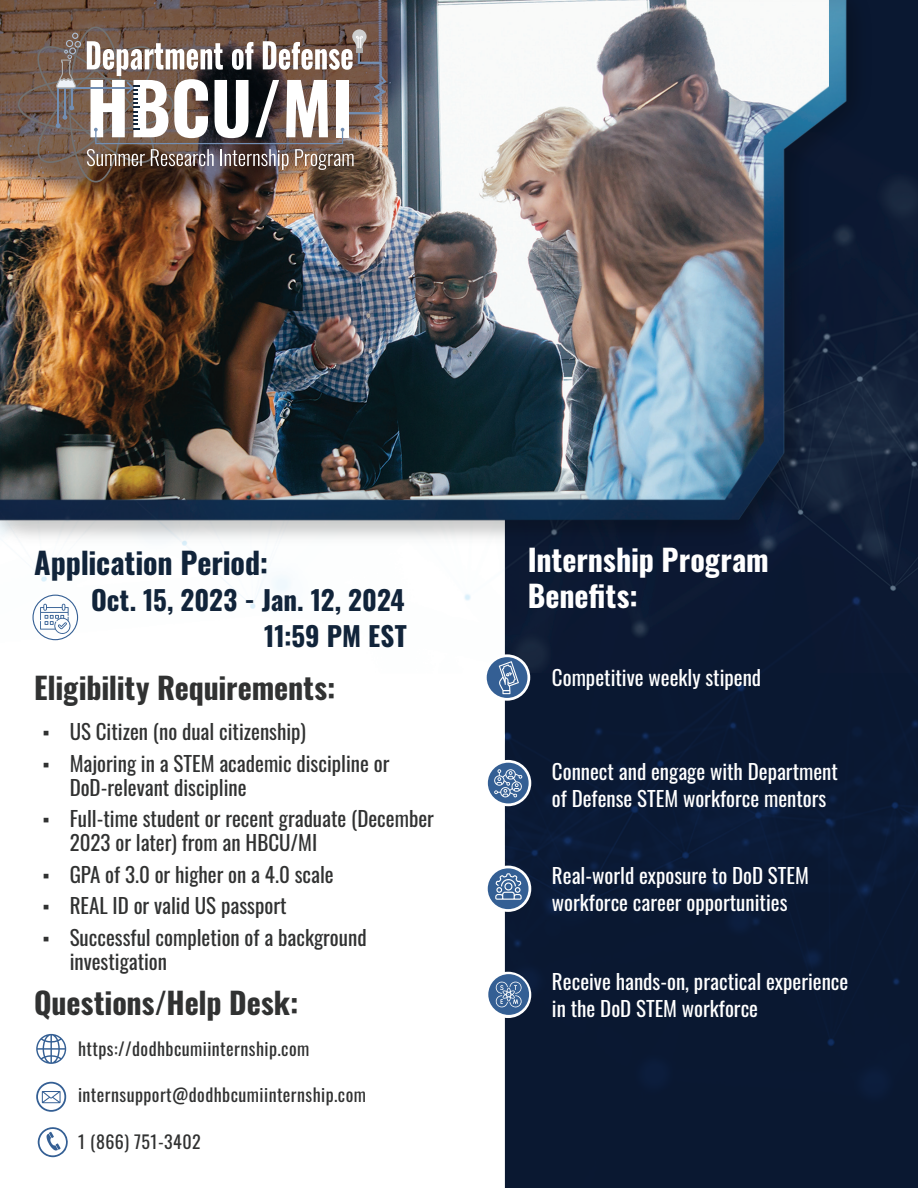
<style>
.page{position:relative;width:918px;height:1188px;background:#fff}
.page>*{position:absolute;margin:0;border:0;box-sizing:border-box;transform-origin:0 0}
.t1{font:700 30px "Oswald";letter-spacing:-.005em;color:#313232}
.t2{font:700 30px/36px "Oswald";color:#fff}
.t3{font:700 30px "Oswald";letter-spacing:-.005em;color:#11243a}
.t4{font:700 27px/36px "Oswald";color:#11243a;text-align:right}
.t5{font:21px/24px "Oswald";color:#313232}
.t6{font:21px/27px "Oswald";color:#fff}
.t7{font:18px "Oswald";letter-spacing:.025em;color:#313232}
.s1{font-family:"Times New Roman"}
</style>
<div class="page">
<img style="left:37px;top:0;width:881px;height:1158px">
<img style="left:0;top:0;width:889px;height:562px">
<img style="left:0;top:0;width:829px;height:501px">
<img style="left:235px;top:501px;width:683px;height:687px">
<img style="left:0;top:0;width:441px;height:231px">
<svg style="left:484px;top:654px;width:46px;height:47px"></svg>
<svg style="left:485px;top:760px;width:46px;height:46px"></svg>
<svg style="left:485px;top:866px;width:46px;height:46px"></svg>
<svg style="left:485px;top:972px;width:46px;height:46px"></svg>
<div style="left:487px;top:657px;width:40px;height:41px;background:#345f94;border-radius:50%"></div>
<div style="left:488px;top:763px;width:41px;height:40px;background:#345f94;border-radius:50%"></div>
<div style="left:488px;top:868px;width:41px;height:41px;background:#345f94;border-radius:50%"></div>
<div style="left:488px;top:974px;width:41px;height:41px;background:#345f94;border-radius:50%"></div>
<svg style="left:499px;top:661px;width:20px;height:33px"></svg>
<svg style="left:496px;top:981px;width:26px;height:27px"></svg>
<img style="left:18px;top:27px;width:369px;height:156px">
<svg style="left:38px;top:1125px;width:30px;height:32px"></svg>
<svg style="left:36px;top:1082px;width:30px;height:30px"></svg>
<svg style="left:36px;top:1034px;width:30px;height:30px"></svg>
<svg style="left:495px;top:873px;width:27px;height:27px"></svg>
<svg style="left:494px;top:769px;width:28px;height:29px"></svg>
<svg style="left:32px;top:595px;width:46px;height:45px"></svg>
<h1 class="t3" style="left:34px;top:547px;width:235px">Application Period:</h1>
<p class="t4" style="left:91px;top:584px;width:317px">Oct. 15, 2023 - Jan. 12, 2024<br>11:59 PM EST</p>
<h1 class="t1" style="left:34px;top:672px;width:303px">Eligibility Requirements:</h1>
<p class="t5" style="left:43px;top:718px;width:265px"><span class="s1">▪</span> US Citizen (no dual citizenship)</p>
<p class="t5" style="left:70px;top:749px;width:321px;text-indent:-27px"><span class="s1">▪</span> Majoring in a STEM academic discipline or<br>DoD-relevant discipline</p>
<p class="t5" style="left:70px;top:805px;width:366px;text-indent:-27px"><span class="s1">▪</span> Full-time student or recent graduate (December<br>2023 or later) from an HBCU/MI</p>
<p class="t5" style="left:43px;top:860px;width:293px"><span class="s1">▪</span> GPA of 3.0 or higher on a 4.0 scale</p>
<p class="t5" style="left:43px;top:892px;width:245px"><span class="s1">▪</span> REAL ID or valid US passport</p>
<p class="t5" style="left:70px;top:923px;width:298px;text-indent:-27px"><span class="s1">▪</span> Successful completion of a background investigation</p>
<h1 class="t1" style="left:34px;top:987px;width:266px">Questions/Help Desk:</h1>
<p class="t7" style="left:78px;top:1032px;width:233px">https://dodhbcumiinternship.com</p>
<p class="t7" style="left:78px;top:1079px;width:290px">internsupport@dodhbcumiinternship.com</p>
<p class="t7" style="left:78px;top:1125px;width:124px">1 (866) 751-3402</p>
<h1 class="t2" style="left:528px;top:544px;width:242px">Internship Program<br>Benefits:</h1>
<p class="t6" style="left:552px;top:662px;width:211px">Competitive weekly stipend</p>
<p class="t6" style="left:552px;top:756px;width:288px">Connect and engage with Department of Defense STEM workforce mentors</p>
<p class="t6" style="left:552px;top:860px;width:259px">Real-world exposure to DoD STEM workforce career opportunities</p>
<p class="t6" style="left:552px;top:966px;width:298px">Receive hands-on, practical experience in the DoD STEM workforce</p>
</div>
